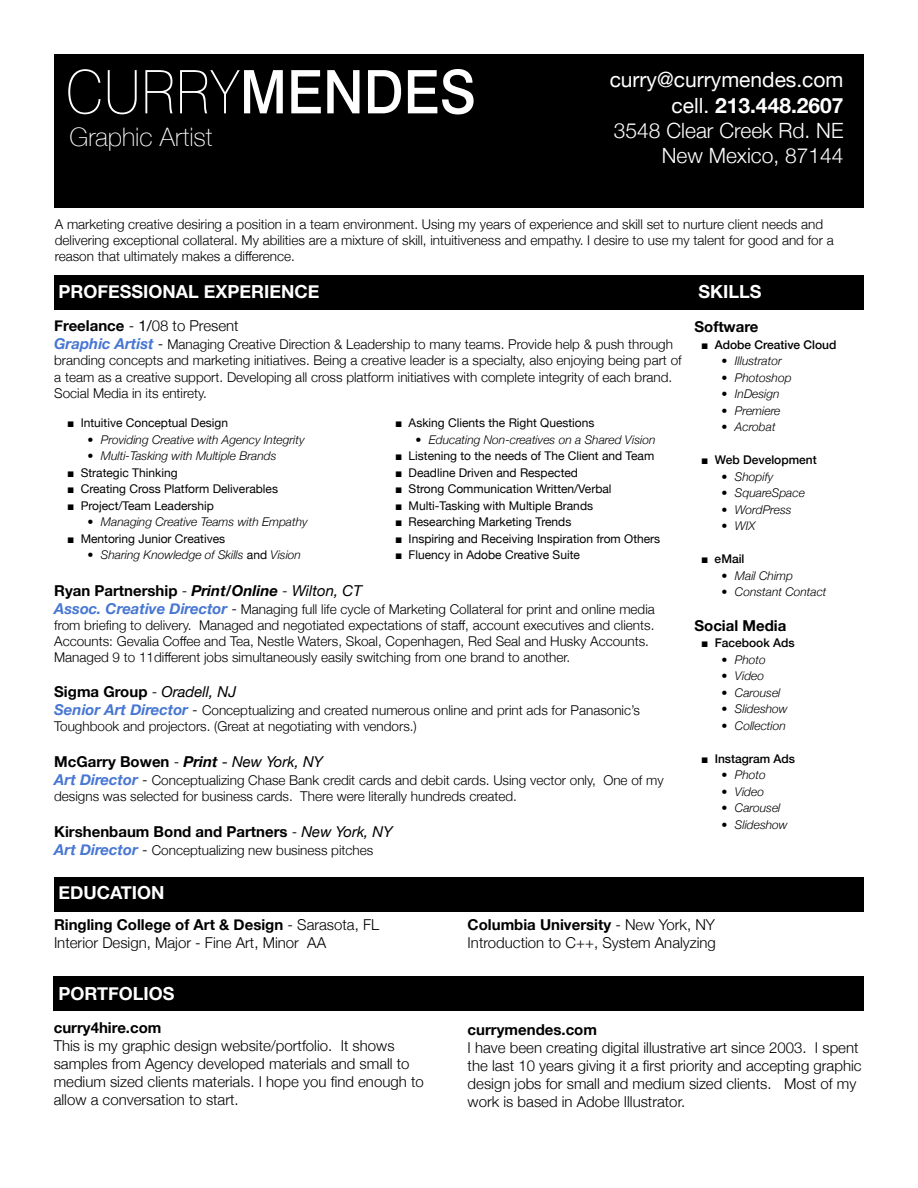
<style>
.page{position:relative;width:918px;height:1188px;background:#fff}
.page>*{position:absolute;margin:0;border:0;box-sizing:border-box;transform-origin:0 0}
.t1{font:100 25.5px "Helvetica Neue";color:#fff}
.t2{font:300 21px/25.2px "Helvetica Neue";color:#fff;text-align:right}
.t3{font:700 18px "Helvetica Neue";color:#fff}
.t4{font:300 15px/18px "Helvetica Neue";color:#000}
.t5{font:700 15px "Helvetica Neue";color:#000}
.t6{font:300 13.5px/16.2px "Helvetica Neue";color:#000}
.t7{font:12px "Helvetica Neue";color:#000}
.t8{font:italic 300 12px "Helvetica Neue";color:#000}
.t9{font:500 12px "Helvetica Neue";color:#000}
.s1{font-weight:400}
.s2{font-weight:700}
.s3{font-weight:700;font-style:italic;font-size:15px;color:#4777d2}
.s4{font-size:15px}
.s5{font-family:"Arial";font-weight:700}
.s6{font-weight:400;font-style:normal}
.s7{font-weight:300}
.s8{font-style:italic}
.s9{font-weight:400;font-style:italic}
</style>
<div class="page">
<div style="left:55px;top:54px;width:809px;height:154px;background:#000"></div>
<svg style="left:68px;top:69px;width:32px;height:45px"></svg>
<svg style="left:108px;top:70px;width:29px;height:44px"></svg>
<svg style="left:145px;top:70px;width:28px;height:43px"></svg>
<svg style="left:180px;top:70px;width:103px;height:43px"></svg>
<svg style="left:291px;top:70px;width:30px;height:43px"></svg>
<svg style="left:327px;top:70px;width:33px;height:43px"></svg>
<svg style="left:368px;top:70px;width:33px;height:43px"></svg>
<svg style="left:408px;top:69px;width:66px;height:45px"></svg>
<div style="left:54px;top:276px;width:644px;height:34px;background:#000"></div>
<div style="left:54px;top:877px;width:810px;height:34px;background:#000"></div>
<div style="left:54px;top:976px;width:810px;height:35px;background:#000"></div>
<div style="left:694px;top:276px;width:170px;height:34px;background:#000"></div>
<h1 class="t1" style="left:70px;top:118px;width:144px">Graphic Artist</h1>
<h2 class="t2" style="left:610px;top:66px;width:235px"><span class="s1">curry@currymendes.com cell.</span> <span class="s2">213.448.2607<br></span>3548 Clear Creek Rd. NE<br>New Mexico, 87144</h2>
<p class="t6" style="left:55px;top:215px;width:781px">A marketing creative desiring a position in a team environment. Using my years of experience and skill set to nurture client needs and delivering exceptional collateral. My abilities are a mixture of skill, intuitiveness and empathy. I desire to use my talent for good and for a reason that ultimately makes a difference.</p>
<h3 class="t3" style="left:58px;top:278px;width:263px">PROFESSIONAL EXPERIENCE</h3>
<p class="t4" style="left:54px;top:316px;width:186px"><span class="s2">Freelance</span> - <span class="s1">1/</span>08 to Present</p>
<p class="t6" style="left:54px;top:335px;width:629px"><span class="s3">Graphic Artist</span> <span class="s4">-</span> Managing Creative Direction &amp; Leadership to many teams. Provide help &amp; push through branding concepts and marketing initiatives. Being a creative leader is a specialty, also enjoying being part of a team as a creative support. Developing all cross platform initiatives with complete integrity of each brand.<br>Social Media in its entirety.</p>
<p class="t7" style="left:67px;top:414px;width:162px"><span class="s5">■</span> Intuitive Conceptual Design</p>
<p class="t8" style="left:87px;top:430px;width:219px">• Providing Creative with Agency Integrity</p>
<p class="t8" style="left:87px;top:447px;width:191px">• Multi-Tasking with Multiple Brands</p>
<p class="t7" style="left:67px;top:464px;width:112px"><span class="s5">■</span> Strategic Thinking</p>
<p class="t7" style="left:67px;top:480px;width:212px"><span class="s5">■</span> Creating Cross Platform Deliverables</p>
<p class="t7" style="left:67px;top:497px;width:148px"><span class="s5">■</span> Project/Team Leadership</p>
<p class="t8" style="left:87px;top:513px;width:222px">• Managing Creative Teams with Empathy</p>
<p class="t7" style="left:67px;top:530px;width:159px"><span class="s5">■</span> Mentoring Junior Creatives</p>
<p class="t8" style="left:87px;top:546px;width:215px">• Sharing Knowledge of Skills <span class="s6">and</span> Vision</p>
<p class="t7" style="left:395px;top:414px;width:201px"><span class="s5">■</span> Asking Clients the Right Questions</p>
<p class="t8" style="left:415px;top:430px;width:242px">• Educating Non-creatives on a Shared Vision</p>
<p class="t7" style="left:395px;top:447px;width:261px"><span class="s5">■</span> Listening to the needs of The Client and Team</p>
<p class="t7" style="left:395px;top:464px;width:184px"><span class="s5">■</span> Deadline Driven and Respected</p>
<p class="t7" style="left:395px;top:480px;width:218px"><span class="s5">■</span> Strong Communication Written/Verbal</p>
<p class="t7" style="left:395px;top:497px;width:199px"><span class="s5">■</span> Multi-Tasking with Multiple Brands</p>
<p class="t7" style="left:395px;top:513px;width:178px"><span class="s5">■</span> Researching Marketing Trends</p>
<p class="t7" style="left:395px;top:530px;width:267px"><span class="s5">■</span> Inspiring and Receiving Inspiration from Others</p>
<p class="t7" style="left:395px;top:546px;width:186px"><span class="s5">■</span> Fluency in Adobe Creative Suite</p>
<p class="t5" style="left:54px;top:579px;width:309px">Ryan Partnership <span class="s7">-</span> <span class="s8">Print/Online</span> <span class="s7">-</span> <span class="s9">Wilton, CT</span></p>
<p class="t6" style="left:54px;top:600px;width:602px"><span class="s3">Assoc. Creative Director</span> <span class="s4">-</span> Managing full life cycle of Marketing Collateral for print and online media from briefing to delivery. Managed and negotiated expectations of staff, account executives and clients.<br>Accounts: Gevalia Coffee and Tea, Nestle Waters, Skoal, Copenhagen, Red Seal and Husky Accounts.<br>Managed 9 to 11different jobs simultaneously easily switching from one brand to another.</p>
<p class="t5" style="left:54px;top:680px;width:183px">Sigma Group <span class="s7">-</span> <span class="s9">Oradell, NJ</span></p>
<p class="t6" style="left:54px;top:701px;width:587px"><span class="s3">Senior Art Director</span> <span class="s4">-</span> Conceptualizing and created numerous online and print ads for Panasonic’s<br>Toughbook and projectors. (Great at negotiating with vendors.)</p>
<p class="t5" style="left:54px;top:750px;width:270px">McGarry Bowen <span class="s7">-</span> <span class="s8">Print</span> <span class="s9">- New York, NY</span></p>
<p class="t6" style="left:54px;top:771px;width:611px"><span class="s3">Art Director</span> <span class="s4">-</span> Conceptualizing Chase Bank credit cards and debit cards. Using vector only, One of my designs was selected for business cards. There were literally hundreds created.</p>
<p class="t5" style="left:54px;top:820px;width:340px">Kirshenbaum Bond and Partners <span class="s7">-</span> <span class="s9">New York, NY</span></p>
<p class="t6" style="left:54px;top:841px;width:321px"><span class="s3">Art Director</span> <span class="s4">-</span> Conceptualizing new business pitches</p>
<h3 class="t3" style="left:58px;top:878px;width:108px">EDUCATION</h3>
<h3 class="t3" style="left:698px;top:278px;width:65px">SKILLS</h3>
<p class="t5" style="left:694px;top:315px;width:66px">Software</p>
<p class="t9" style="left:701px;top:335px;width:137px"><span class="s5">■</span> Adobe Creative Cloud</p>
<p class="t8" style="left:721px;top:351px;width:62px">• Illustrator</p>
<p class="t8" style="left:721px;top:368px;width:72px">• Photoshop</p>
<p class="t8" style="left:721px;top:384px;width:60px">• InDesign</p>
<p class="t8" style="left:721px;top:401px;width:61px">• Premiere</p>
<p class="t8" style="left:721px;top:417px;width:56px">• Acrobat</p>
<p class="t9" style="left:701px;top:450px;width:117px"><span class="s5">■</span> Web Development</p>
<p class="t8" style="left:721px;top:467px;width:53px">• Shopify</p>
<p class="t8" style="left:721px;top:483px;width:85px">• SquareSpace</p>
<p class="t8" style="left:721px;top:500px;width:72px">• WordPress</p>
<p class="t8" style="left:721px;top:516px;width:35px">• WIX</p>
<p class="t9" style="left:701px;top:549px;width:45px"><span class="s5">■</span> eMail</p>
<p class="t8" style="left:721px;top:566px;width:73px">• Mail Chimp</p>
<p class="t8" style="left:721px;top:582px;width:107px">• Constant Contact</p>
<p class="t5" style="left:694px;top:614px;width:93px">Social Media</p>
<p class="t9" style="left:701px;top:633px;width:95px"><span class="s5">■</span> Facebook Ads</p>
<p class="t8" style="left:721px;top:650px;width:46px">• Photo</p>
<p class="t8" style="left:721px;top:666px;width:44px">• Video</p>
<p class="t8" style="left:721px;top:683px;width:61px">• Carousel</p>
<p class="t8" style="left:721px;top:699px;width:68px">• Slideshow</p>
<p class="t8" style="left:721px;top:716px;width:66px">• Collection</p>
<p class="t9" style="left:701px;top:749px;width:95px"><span class="s5">■</span> Instagram Ads</p>
<p class="t8" style="left:721px;top:765px;width:46px">• Photo</p>
<p class="t8" style="left:721px;top:782px;width:44px">• Video</p>
<p class="t8" style="left:721px;top:798px;width:61px">• Carousel</p>
<p class="t8" style="left:721px;top:815px;width:68px">• Slideshow</p>
<p class="t4" style="left:54px;top:915px;width:327px"><span class="s2">Ringling College of Art &amp; Design</span> - Sarasota, FL<br>Interior Design, Major - Fine Art, Minor AA</p>
<h3 class="t3" style="left:58px;top:979px;width:118px">PORTFOLIOS</h3>
<p class="t5" style="left:54px;top:1016px;width:109px">curry4hire.com</p>
<p class="t4" style="left:54px;top:1036px;width:372px">This is my graphic design website/portfolio. It shows samples from Agency developed materials and small to medium sized clients materials. I hope you find enough to allow a conversation to start.</p>
<p class="t4" style="left:468px;top:915px;width:250px"><span class="s2">Columbia University</span> - New York, NY<br>Introduction to C++, System Analyzing</p>
<p class="t5" style="left:468px;top:1017px;width:131px">currymendes.com</p>
<p class="t4" style="left:468px;top:1037px;width:395px">I have been creating digital illustrative art since 2003. I spent the last 10 years giving it a first priority and accepting graphic design jobs for small and medium sized clients. Most of my work is based in Adobe Illustrator.</p>
</div>
